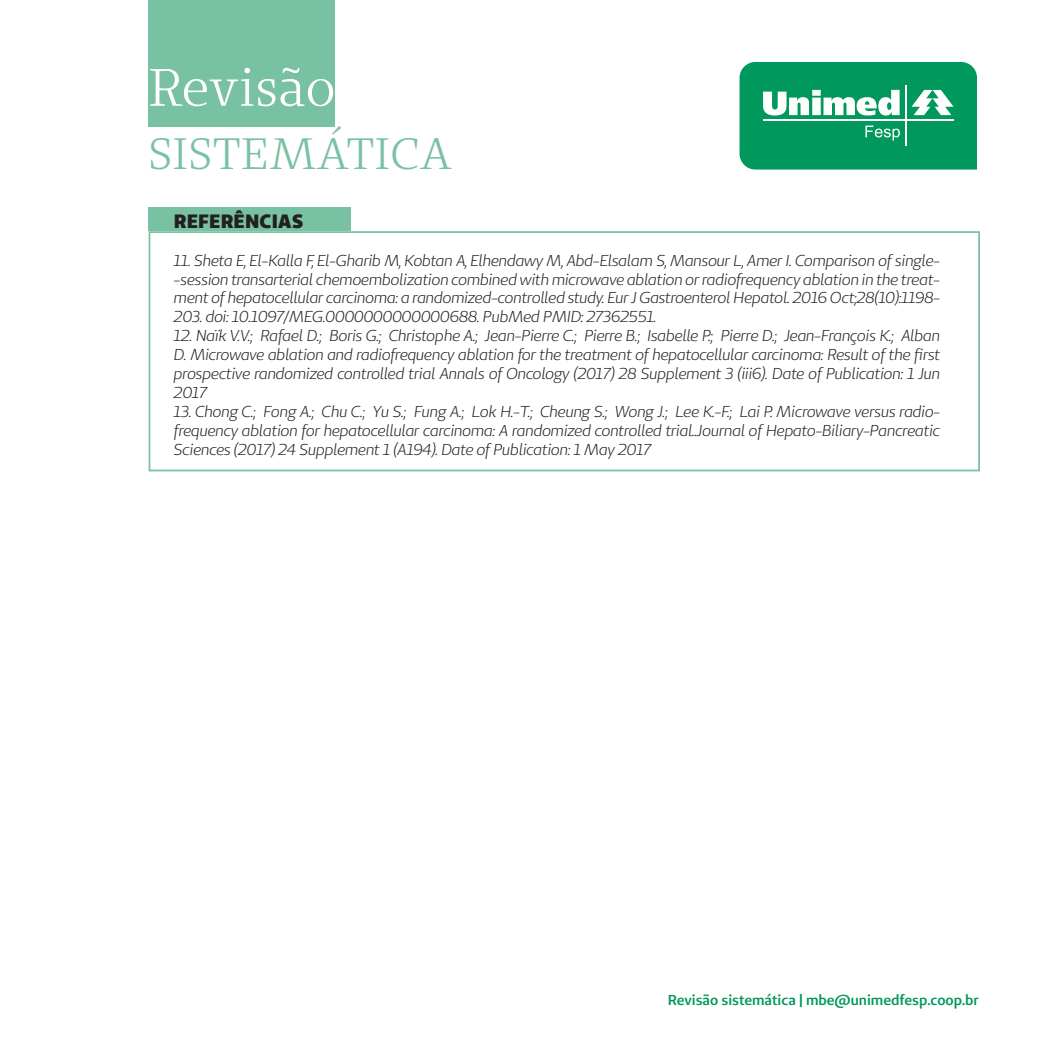
<style>
.page{position:relative;width:1042px;height:1042px;background:#fff}
.page>*{position:absolute;margin:0;border:0;box-sizing:border-box;transform-origin:0 0}
.t1{font:52.5px "Unimed Serif";color:#fff}
.t2{font:43.75px "Unimed Serif";letter-spacing:.01em;color:#78c1a2}
.Intertítulo{font:900 19.25px "Unimed Sans";letter-spacing:.01em;color:#231f20}
.Referências{font:italic 15.75px/18.9px "Unimed Sans";letter-spacing:-.03em;color:#231f20;text-align:justify}
.t3{font:600 14.35px "Unimed Sans";color:#00985c}
</style>
<div class="page">
<div style="left:148px;top:0;width:186px;height:127px;background:#78c1a2"></div>
<svg style="left:739px;top:62px;width:238px;height:108px"></svg>
<div style="left:149px;top:231px;width:831px;height:240px;border:2px solid #78c1a2"></div>
<div style="left:149px;top:207px;width:202px;height:24px;background:#78c1a2"></div>
<h1 class="t1" style="left:148px;top:54px;width:189px">Revisão</h1>
<h2 class="t2" style="left:148px;top:126px;width:305px">SISTEMÁTICA</h2>
<p class="Intertítulo" style="left:174px;top:208px;width:131px">REFERÊNCIAS</p>
<p class="Referências" style="left:174px;top:250px;width:768px">11. Sheta E, El-Kalla F, El-Gharib M, Kobtan A, Elhendawy M, Abd-Elsalam S, Mansour L, Amer I. Comparison of single--session transarterial chemoembolization combined with microwave ablation or radiofrequency ablation in the treat&shy;ment of hepatocellular carcinoma: a randomized-controlled study. Eur J Gastroenterol Hepatol. 2016 Oct;28(10):1198- 203. doi: 10.1097/MEG.0000000000000688. PubMed PMID: 27362551.</p>
<p class="Referências" style="left:174px;top:326px;width:768px">12. Naïk V.V.; Rafael D.; Boris G.; Christophe A.; Jean-Pierre C.; Pierre B.; Isabelle P.; Pierre D.; Jean-François K.; Alban D. Microwave ablation and radiofrequency ablation for the treatment of hepatocellular carcinoma: Result of the first prospective randomized controlled trial Annals of Oncology (2017) 28 Supplement 3 (iii6). Date of Publication: 1 Jun 2017</p>
<p class="Referências" style="left:174px;top:402px;width:768px">13. Chong C.; Fong A.; Chu C.; Yu S.; Fung A.; Lok H.-T.; Cheung S.; Wong J.; Lee K.-F.; Lai P. Microwave versus radio&shy;frequency ablation for hepatocellular carcinoma: A randomized controlled trial..Journal of Hepato-Biliary-Pancreatic Sciences (2017) 24 Supplement 1 (A194). Date of Publication: 1 May 2017</p>
<p class="t3" style="left:668px;top:990px;width:313px">Revisão sistemática | mbe@unimedfesp.coop.br</p>
</div>
